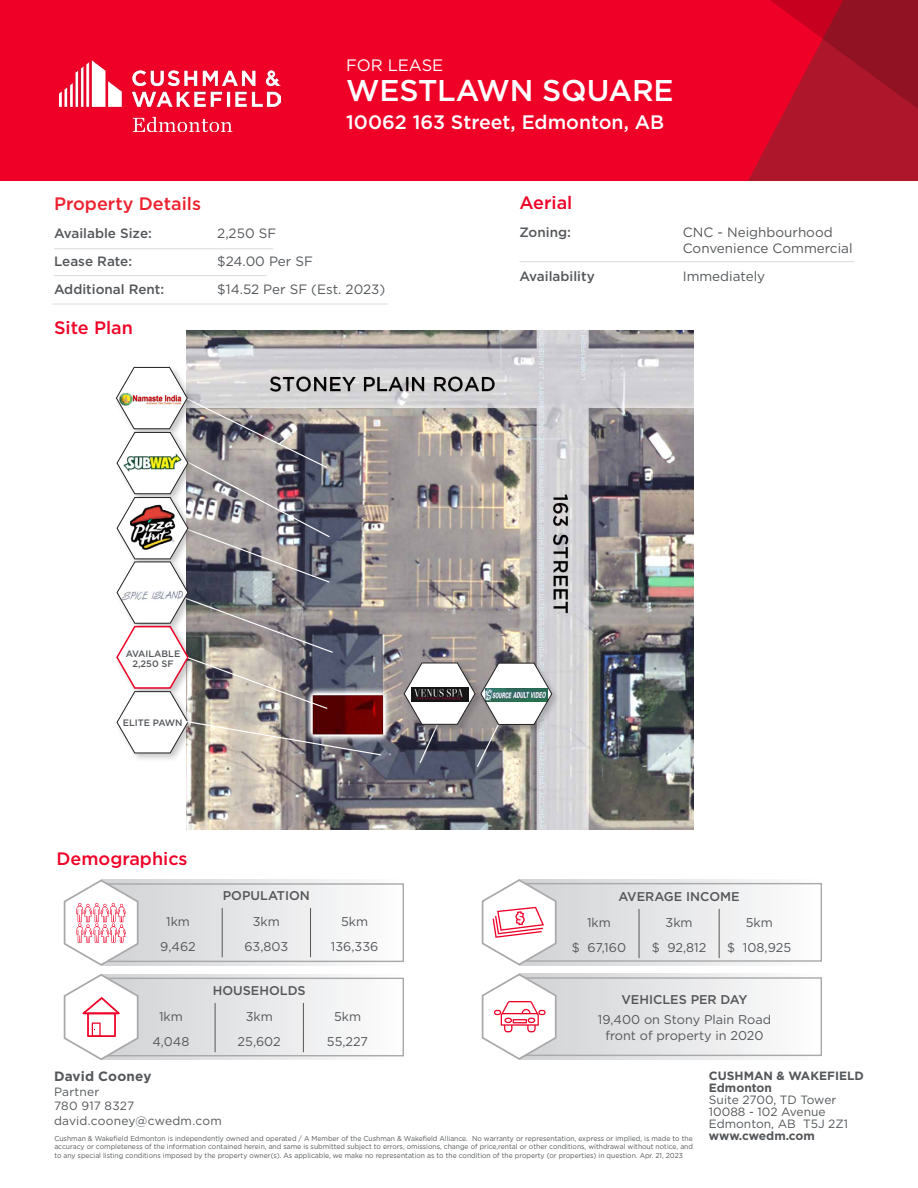
<style>
.page{position:relative;width:918px;height:1188px;background:#fff}
.page>*{position:absolute;margin:0;border:0;box-sizing:border-box;transform-origin:0 0}
.t1{font:500 30px "Gotham";letter-spacing:-.005em;color:#fff}
.t2{font:500 19.5px "Gotham";color:#fff}
.t3{font:500 18px "Gotham";color:#ef0027}
.Body_Text{font:500 18px "Gotham";color:#ed202d}
.t4{font:16.5px "Gotham";color:#fff}
.t5{font:13.5px/16.2px "Gotham";color:#54575a}
.Body_Text-2{font:500 13.5px "Gotham";color:#54575a}
.t6{font:700 13.5px "Gotham";letter-spacing:.01em;color:#54575a}
.Body_Text-3{font:12.75px/15.3px "Gotham";color:#54575a;text-align:center}
.Body_Text-4{font:500 12.75px "Gotham";color:#54575a}
.t7{font:12px/12px "Gotham";color:#54575a}
.t8{font:700 12px/12px "Gotham";color:#54575a}
.Body_Text-5{font:500 9.3px "Gotham";color:#54575a}
.t9{font:7.2px/8.7px "Gotham";color:#54575a;scale:.95 1}
</style>
<div class="page">
<hr style="left:54px;top:248px;width:219px;height:1px;background:#dcdbdc">
<hr style="left:54px;top:275px;width:213px;height:1px;background:#dcdbdc">
<hr style="left:53px;top:304px;width:335px;height:1px;background:#dcdbdc">
<hr style="left:519px;top:261px;width:335px;height:1px;background:#dcdbdc">
<img style="left:187px;top:330px;width:507px;height:499px">
<div style="left:480px;top:661px;width:81px;height:73px;background:#231f20;opacity:.24"></div>
<div style="left:403px;top:661px;width:81px;height:73px;background:#231f20;opacity:.24"></div>
<img style="left:404px;top:662px;width:148px;height:106px">
<div style="left:116px;top:690px;width:81px;height:73px;background:#231f20;opacity:.24"></div>
<img style="left:116px;top:367px;width:267px;height:389px">
<svg style="left:139px;top:880px;width:244px;height:86px"></svg>
<svg style="left:139px;top:974px;width:265px;height:86px"></svg>
<svg style="left:557px;top:879px;width:242px;height:86px"></svg>
<svg style="left:557px;top:974px;width:248px;height:86px"></svg>
<svg style="left:215px;top:1003px;width:1px;height:49px"></svg>
<svg style="left:303px;top:1003px;width:1px;height:49px"></svg>
<svg style="left:639px;top:909px;width:1px;height:49px"></svg>
<svg style="left:719px;top:909px;width:1px;height:49px"></svg>
<div style="left:105px;top:883px;width:299px;height:79px;border:1px solid #a9a8aa"></div>
<div style="left:105px;top:978px;width:299px;height:78px;border:1px solid #a9a8aa"></div>
<div style="left:523px;top:883px;width:299px;height:79px;border:1px solid #a9a8aa"></div>
<div style="left:523px;top:977px;width:299px;height:79px;border:1px solid #a9a8aa"></div>
<svg style="left:63px;top:879px;width:76px;height:87px"></svg>
<svg style="left:222px;top:908px;width:1px;height:49px"></svg>
<svg style="left:310px;top:908px;width:1px;height:49px"></svg>
<svg style="left:63px;top:974px;width:76px;height:86px"></svg>
<svg style="left:481px;top:879px;width:76px;height:181px"></svg>
<div style="left:0;top:0;width:918px;height:181px;background:#ef0027"></div>
<svg style="left:748px;top:0;width:170px;height:181px"></svg>
<img style="left:59px;top:60px;width:222px;height:72px">
<h3 class="t4" style="left:346px;top:54px;width:99px">FOR LEASE</h3>
<h1 class="t1" style="left:346px;top:71px;width:329px">WESTLAWN SQUARE</h1>
<h2 class="t2" style="left:346px;top:110px;width:320px">10062 163 Street, Edmonton, AB</h2>
<p class="Body_Text" style="left:54px;top:192px;width:149px">Property Details</p>
<p class="Body_Text-2" style="left:54px;top:225px;width:99px">Available Size:</p>
<p class="t5" style="left:217px;top:225px;width:60px">2,250 SF</p>
<p class="Body_Text-2" style="left:54px;top:253px;width:80px">Lease Rate:</p>
<p class="t5" style="left:217px;top:253px;width:97px">$24.00 Per SF</p>
<p class="Body_Text-2" style="left:54px;top:281px;width:112px">Additional Rent:</p>
<p class="t5" style="left:217px;top:281px;width:170px">$14.52 Per SF (Est. 2023)</p>
<p class="t3" style="left:54px;top:316px;width:80px">Site Plan</p>
<p class="Body_Text-5" style="left:126px;top:647px;width:56px">AVAILABLE</p>
<p class="Body_Text-5" style="left:132px;top:657px;width:43px">2,250 SF</p>
<p class="Body_Text-5" style="left:123px;top:717px;width:61px">ELITE PAWN</p>
<p class="t3" style="left:56px;top:847px;width:133px">Demographics</p>
<p class="Body_Text-4" style="left:223px;top:887px;width:89px">POPULATION</p>
<p class="Body_Text-3" style="left:166px;top:914px;width:25px">1km</p>
<p class="Body_Text-3" style="left:253px;top:914px;width:29px">3km</p>
<p class="Body_Text-3" style="left:341px;top:914px;width:29px">5km</p>
<p class="Body_Text-3" style="left:160px;top:938px;width:37px">9,462</p>
<p class="Body_Text-3" style="left:245px;top:938px;width:45px">63,803</p>
<p class="Body_Text-3" style="left:331px;top:938px;width:49px">136,336</p>
<p class="Body_Text-4" style="left:213px;top:982px;width:94px">HOUSEHOLDS</p>
<p class="Body_Text-3" style="left:159px;top:1009px;width:25px">1km</p>
<p class="Body_Text-3" style="left:246px;top:1009px;width:29px">3km</p>
<p class="Body_Text-3" style="left:334px;top:1009px;width:29px">5km</p>
<p class="Body_Text-3" style="left:152px;top:1033px;width:38px">4,048</p>
<p class="Body_Text-3" style="left:238px;top:1033px;width:45px">25,602</p>
<p class="Body_Text-3" style="left:327px;top:1033px;width:43px">55,227</p>
<p class="t3" style="left:519px;top:191px;width:54px">Aerial</p>
<p class="Body_Text-2" style="left:519px;top:223px;width:53px">Zoning:</p>
<p class="t5" style="left:683px;top:224px;width:171px">CNC - Neighbourhood<br>Convenience Commercial</p>
<p class="Body_Text-2" style="left:519px;top:267px;width:77px">Availability</p>
<p class="t5" style="left:683px;top:268px;width:84px">Immediately</p>
<p class="Body_Text-4" style="left:619px;top:888px;width:123px">AVERAGE INCOME</p>
<p class="Body_Text-3" style="left:587px;top:915px;width:25px">1km</p>
<p class="Body_Text-3" style="left:666px;top:915px;width:29px">3km</p>
<p class="Body_Text-3" style="left:746px;top:915px;width:29px">5km</p>
<p class="Body_Text-3" style="left:572px;top:939px;width:56px">$ 67,160</p>
<p class="Body_Text-3" style="left:652px;top:939px;width:56px">$ 92,812</p>
<p class="Body_Text-3" style="left:727px;top:939px;width:65px">$ 108,925</p>
<p class="Body_Text-4" style="left:621px;top:991px;width:128px">VEHICLES PER DAY</p>
<p class="Body_Text-3" style="left:598px;top:1012px;width:175px">19,400 on Stony Plain Road front of property in 2020</p>
<h3 class="t6" style="left:54px;top:1068px;width:99px">David Cooney</h3>
<h3 class="t7" style="left:54px;top:1084px;width:169px;line-height:14.4px">Partner<br>780 917 8327 david.cooney@cwedm.com</h3>
<h3 class="t8" style="left:709px;top:1070px;width:157px">CUSHMAN &amp; WAKEFIELD<br>Edmonton</h3>
<h3 class="t7" style="left:709px;top:1094px;width:141px">Suite 2700, TD Tower<br>10088 - 102 Avenue<br>Edmonton, AB T5J 2Z1</h3>
<p class="t9" style="left:54px;top:1134px;width:673px">Cushman &amp; Wakefield Edmonton is independently owned and operated / A Member of the Cushman &amp; Wakefield Alliance. No warranty or representation, express or implied, is made to the</p>
<h3 class="t8" style="left:709px;top:1130px;width:108px">www.cwedm.com</h3>
<p class="t9" style="left:54px;top:1142px;width:674px">accuracy or completeness of the information contained herein, and same is submitted subject to errors, omissions, change of price,rental or other conditions, withdrawal without notice, and to any special listing conditions imposed by the property owner(s). As applicable, we make no representation as to the condition of the property (or properties) in question. Apr. 21, 2023</p>
</div>
